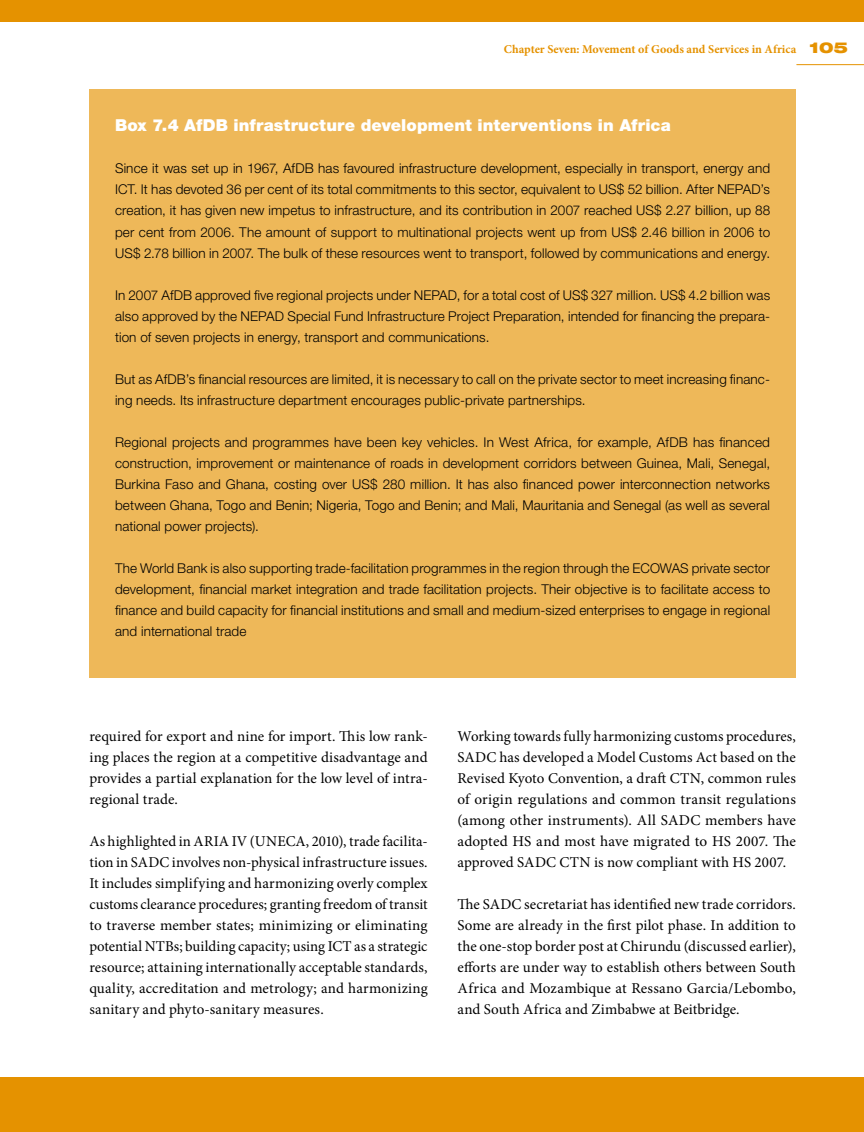
<style>
.page{position:relative;width:864px;height:1132px;background:#fff}
.page>*{position:absolute;margin:0;border:0;box-sizing:border-box;transform-origin:0 0}
.t1{font:900 16.5px "Helvetica Neue LT Std";letter-spacing:.005em;color:#fff}
.t2{font:15px/21px "Minion Pro";letter-spacing:.01em;color:#000;text-align:justify}
.t3{font:300 13.5px/21px "Helvetica Neue LT Std";letter-spacing:.01em;color:#000;text-align:justify}
.t4{font:700 12px "Minion Pro";color:#e59200}
.s1{font-family:"Helvetica Neue LT Std";font-weight:900;font-stretch:expanded;font-size:15px}
</style>
<div class="page">
<hr style="left:796px;top:64px;width:67px;height:1px;background:#e59200">
<div style="left:0;top:1076px;width:863px;height:55px;background:#e59200"></div>
<div style="left:0;top:0;width:863px;height:21px;background:#e59200"></div>
<div style="left:89px;top:90px;width:706px;height:587px;background:#eeb859"></div>
<p class="t4" style="left:503px;top:42px;width:345px">Chapter Seven: Movement of Goods and Services in Africa <span class="s1">105</span></p>
<p class="t1" style="left:115px;top:116px;width:557px">Box 7.4 AfDB infrastructure development interventions in Africa</p>
<p class="t3" style="left:115px;top:158px;width:656px">Since it was set up in 1967, AfDB has favoured infrastructure development, especially in transport, energy and ICT. It has devoted 36 per cent of its total commitments to this sector, equivalent to US$ 52 billion. After NEPAD’s creation, it has given new impetus to infrastructure, and its contribution in 2007 reached US$ 2.27 billion, up 88 per cent from 2006. The amount of support to multinational projects went up from US$ 2.46 billion in 2006 to US$ 2.78 billion in 2007. The bulk of these resources went to transport, followed by communications and energy.</p>
<p class="t3" style="left:115px;top:284px;width:656px">In 2007 AfDB approved five regional projects under NEPAD, for a total cost of US$ 327 million. US$ 4.2 billion was also approved by the NEPAD Special Fund Infrastructure Project Preparation, intended for financing the prepara&shy;tion of seven projects in energy, transport and communications.</p>
<p class="t3" style="left:115px;top:368px;width:656px">But as AfDB’s financial resources are limited, it is necessary to call on the private sector to meet increasing financ&shy;ing needs. Its infrastructure department encourages public-private partnerships.</p>
<p class="t3" style="left:115px;top:431px;width:656px">Regional projects and programmes have been key vehicles. In West Africa, for example, AfDB has financed construction, improvement or maintenance of roads in development corridors between Guinea, Mali, Senegal, Burkina Faso and Ghana, costing over US$ 280 million. It has also financed power interconnection networks between Ghana, Togo and Benin; Nigeria, Togo and Benin; and Mali, Mauritania and Senegal (as well as several national power projects).</p>
<p class="t3" style="left:115px;top:557px;width:656px">The World Bank is also supporting trade-facilitation programmes in the region through the ECOWAS private sector development, financial market integration and trade facilitation projects. Their objective is to facilitate access to finance and build capacity for financial institutions and small and medium-sized enterprises to engage in regional and international trade</p>
<p class="t2" style="left:89px;top:725px;width:340px">required for export and nine for import. This low rank&shy;ing places the region at a competitive disadvantage and provides a partial explanation for the low level of intra&shy;regional trade.</p>
<p class="t2" style="left:89px;top:830px;width:340px">As highlighted in ARIA IV (UNECA, 2010), trade facilita&shy;tion in SADC involves non-physical infrastructure issues.<br>It includes simplifying and harmonizing overly complex customs clearance procedures; granting freedom of transit to traverse member states; minimizing or eliminating potential NTBs; building capacity; using ICT as a strategic resource; attaining internationally acceptable standards, quality, accreditation and metrology; and harmonizing sanitary and phyto-sanitary measures.</p>
<p class="t2" style="left:457px;top:725px;width:340px">Working towards fully harmonizing customs procedures, SADC has developed a Model Customs Act based on the Revised Kyoto Convention, a draft CTN, common rules of origin regulations and common transit regulations (among other instruments). All SADC members have adopted HS and most have migrated to HS 2007. The approved SADC CTN is now compliant with HS 2007.</p>
<p class="t2" style="left:457px;top:893px;width:340px">The SADC secretariat has identified new trade corridors.<br>Some are already in the first pilot phase. In addition to the one-stop border post at Chirundu (discussed earlier), efforts are under way to establish others between South Africa and Mozambique at Ressano Garcia/Lebombo, and South Africa and Zimbabwe at Beitbridge.</p>
</div>
